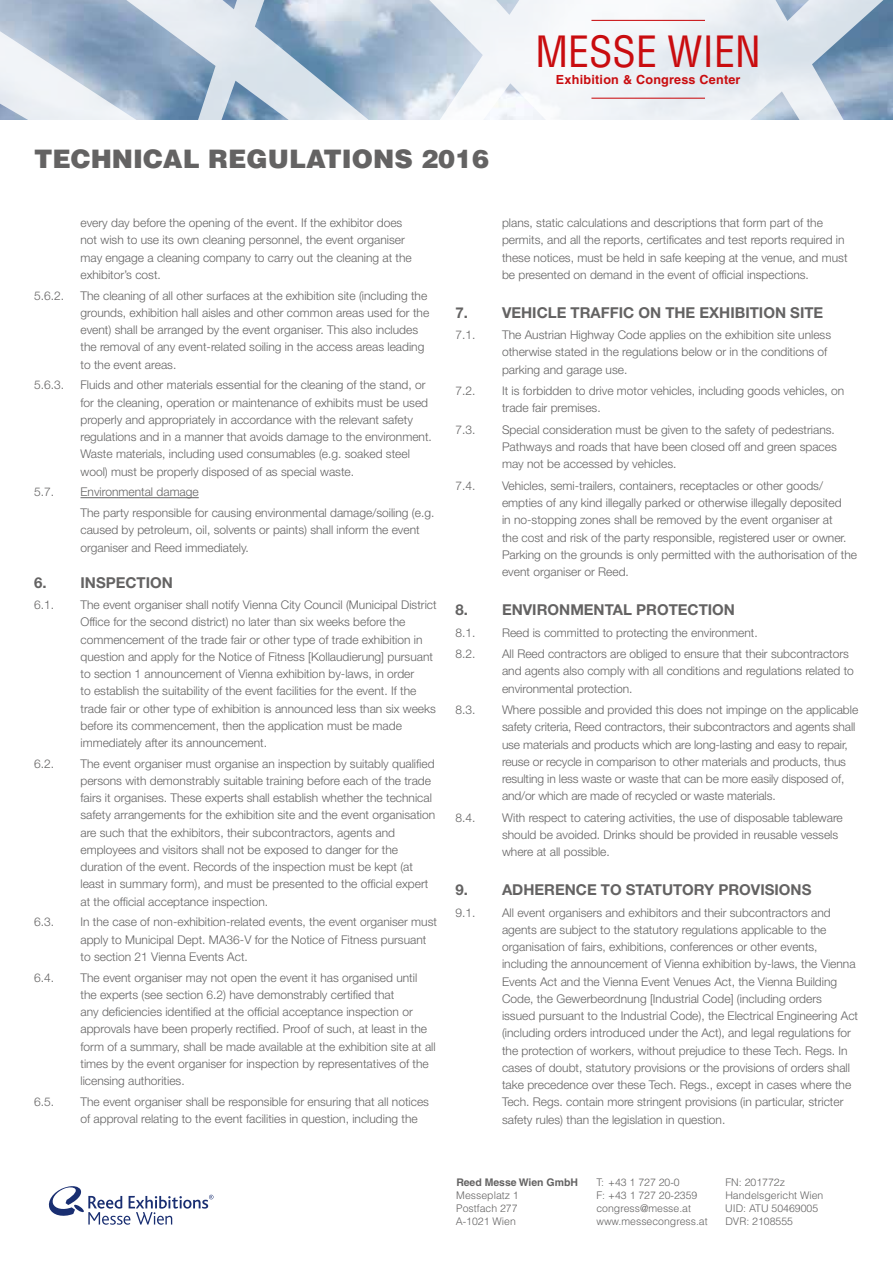
<style>
.page{position:relative;width:893px;height:1263px;background:#fff}
.page>*{position:absolute;margin:0;border:0;box-sizing:border-box;transform-origin:0 0}
.t1{font:condensed 42px "Helvetica LT Std";color:#c90c0f}
.t2{font:900 25.5px "Helvetica LT Std";color:#646363}
.t3{font:700 15px "Helvetica Neue LT Std";color:#646363}
.t4{font:700 12.6px "Helvetica LT Std";letter-spacing:.02em;color:#c90c0f}
.t5{font:300 12px/17.2px "Helvetica Neue LT Std";color:#646363}
.t6{font:300 10.5px/12.8px "Helvetica LT Std";color:#646363}
.t7{font:700 10.5px "Helvetica LT Std";color:#646363}
</style>
<div class="page">
<svg style="left:48px;top:1186px;width:165px;height:39px"></svg>
<svg style="left:0;top:0;width:893px;height:119px"></svg>
<hr style="left:591px;top:20px;width:114px;height:1px;background:#c90c0f">
<hr style="left:591px;top:98px;width:114px;height:1px;background:#c90c0f">
<hr style="left:81px;top:497px;width:118px;height:1px;background:#646363">
<h2 class="t2" style="left:34px;top:142px;width:457px">TECHNICAL REGULATIONS 2016</h2>
<h1 class="t1" style="left:536px;top:25px;width:227px">MESSE WIEN</h1>
<p class="t4" style="left:556px;top:72px;width:186px">Exhibition &amp; Congress Center</p>
<p class="t5" style="left:81px;top:214px;width:333px">every day before the opening of the event. If the exhibitor does not wish to use its own cleaning personnel, the event organiser may engage a cleaning company to carry out the cleaning at the exhibitor’s cost.</p>
<p class="t5" style="left:34px;top:287px;width:32px">5.6.2.</p>
<p class="t5" style="left:81px;top:287px;width:350px">The cleaning of all other surfaces at the exhibition site (including the grounds, exhibition hall aisles and other common areas used for the event) shall be arranged by the event organiser. This also includes the removal of any event-related soiling in the access areas leading to the event areas.</p>
<p class="t5" style="left:34px;top:376px;width:32px">5.6.3.</p>
<p class="t5" style="left:81px;top:376px;width:353px">Fluids and other materials essential for the cleaning of the stand, or for the cleaning, operation or maintenance of exhibits must be used properly and appropriately in accordance with the relevant safety regulations and in a manner that avoids damage to the environment.<br>Waste materials, including used consumables (e.g. soaked steel wool) must be properly disposed of as special waste.</p>
<p class="t5" style="left:34px;top:483px;width:22px">5.7.</p>
<p class="t5" style="left:81px;top:481px;width:355px;line-height:20.7px">Environmental damage<br>The party responsible for causing environmental damage/soiling (e.g.</p>
<p class="t5" style="left:81px;top:521px;width:341px">caused by petroleum, oil, solvents or paints) shall inform the event organiser and Reed immediately.</p>
<p class="t3" style="left:34px;top:574px;width:140px">6. INSPECTION</p>
<p class="t5" style="left:34px;top:596px;width:22px">6.1.</p>
<p class="t5" style="left:81px;top:596px;width:358px">The event organiser shall notify Vienna City Council (Municipal District Office for the second district) no later than six weeks before the commencement of the trade fair or other type of trade exhibition in question and apply for the Notice of Fitness [Kollaudierung] pursuant to section 1 announcement of Vienna exhibition by-laws, in order<br>to establish the suitability of the event facilities for the event. If the trade fair or other type of exhibition is announced less than six weeks before its commencement, then the application must be made immediately after its announcement.</p>
<p class="t5" style="left:34px;top:755px;width:22px">6.2.</p>
<p class="t5" style="left:81px;top:755px;width:356px">The event organiser must organise an inspection by suitably qualified persons with demonstrably suitable training before each of the trade fairs it organises. These experts shall establish whether the technical safety arrangements for the exhibition site and the event organisation are such that the exhibitors, their subcontractors, agents and employees and visitors shall not be exposed to danger for the duration of the event. Records of the inspection must be kept (at least in summary form), and must be presented to the official expert at the official acceptance inspection.</p>
<p class="t5" style="left:34px;top:913px;width:22px">6.3.</p>
<p class="t5" style="left:81px;top:913px;width:358px">In the case of non-exhibition-related events, the event organiser must apply to Municipal Dept. MA36-V for the Notice of Fitness pursuant to section 21 Vienna Events Act.</p>
<p class="t5" style="left:34px;top:968px;width:22px">6.4.</p>
<p class="t5" style="left:81px;top:968px;width:357px">The event organiser may not open the event it has organised until the experts (see section 6.2) have demonstrably certified that<br>any deficiencies identified at the official acceptance inspection or approvals have been properly rectified. Proof of such, at least in the form of a summary, shall be made available at the exhibition site at all times by the event organiser for inspection by representatives of the licensing authorities.</p>
<p class="t5" style="left:34px;top:1093px;width:22px">6.5.</p>
<p class="t5" style="left:81px;top:1093px;width:350px">The event organiser shall be responsible for ensuring that all notices of approval relating to the event facilities in question, including the</p>
<p class="t5" style="left:502px;top:214px;width:347px">plans, static calculations and descriptions that form part of the permits, and all the reports, certificates and test reports required in these notices, must be held in safe keeping at the venue, and must be presented on demand in the event of official inspections.</p>
<p class="t3" style="left:455px;top:303px;width:369px">7. VEHICLE TRAFFIC ON THE EXHIBITION SITE</p>
<p class="t5" style="left:455px;top:326px;width:22px">7.1.</p>
<p class="t5" style="left:502px;top:326px;width:331px">The Austrian Highway Code applies on the exhibition site unless otherwise stated in the regulations below or in the conditions of parking and garage use.</p>
<p class="t5" style="left:455px;top:382px;width:22px">7.2.</p>
<p class="t5" style="left:502px;top:382px;width:344px">It is forbidden to drive motor vehicles, including goods vehicles, on trade fair premises.</p>
<p class="t5" style="left:455px;top:421px;width:22px">7.3.</p>
<p class="t5" style="left:502px;top:421px;width:336px">Special consideration must be given to the safety of pedestrians.<br>Pathways and roads that have been closed off and green spaces may not be accessed by vehicles.</p>
<p class="t5" style="left:455px;top:477px;width:22px">7.4.</p>
<p class="t5" style="left:502px;top:477px;width:357px">Vehicles, semi-trailers, containers, receptacles or other goods/ empties of any kind illegally parked or otherwise illegally deposited<br>in no-stopping zones shall be removed by the event organiser at<br>the cost and risk of the party responsible, registered user or owner.<br>Parking on the grounds is only permitted with the authorisation of the event organiser or Reed.</p>
<p class="t3" style="left:455px;top:600px;width:281px">8. ENVIRONMENTAL PROTECTION</p>
<p class="t5" style="left:455px;top:623px;width:22px">8.1.</p>
<p class="t5" style="left:502px;top:623px;width:257px">Reed is committed to protecting the environment.</p>
<p class="t5" style="left:455px;top:645px;width:22px">8.2.</p>
<p class="t5" style="left:502px;top:645px;width:353px">All Reed contractors are obliged to ensure that their subcontractors and agents also comply with all conditions and regulations related to environmental protection.</p>
<p class="t5" style="left:455px;top:701px;width:22px">8.3.</p>
<p class="t5" style="left:502px;top:701px;width:358px">Where possible and provided this does not impinge on the applicable safety criteria, Reed contractors, their subcontractors and agents shall use materials and products which are long-lasting and easy to repair, reuse or recycle in comparison to other materials and products, thus resulting in less waste or waste that can be more easily disposed of, and/or which are made of recycled or waste materials.</p>
<p class="t5" style="left:455px;top:809px;width:22px">8.4.</p>
<p class="t5" style="left:502px;top:809px;width:342px">With respect to catering activities, the use of disposable tableware should be avoided. Drinks should be provided in reusable vessels where at all possible.</p>
<p class="t3" style="left:455px;top:880px;width:357px">9. ADHERENCE TO STATUTORY PROVISIONS</p>
<p class="t5" style="left:455px;top:903px;width:22px">9.1.</p>
<p class="t5" style="left:502px;top:903px;width:358px">All event organisers and exhibitors and their subcontractors and agents are subject to the statutory regulations applicable to the organisation of fairs, exhibitions, conferences or other events, including the announcement of Vienna exhibition by-laws, the Vienna Events Act and the Vienna Event Venues Act, the Vienna Building Code, the Gewerbeordnung [Industrial Code] (including orders issued pursuant to the Industrial Code), the Electrical Engineering Act (including orders introduced under the Act), and legal regulations for the protection of workers, without prejudice to these Tech. Regs. In cases of doubt, statutory provisions or the provisions of orders shall take precedence over these Tech. Regs., except in cases where the Tech. Regs. contain more stringent provisions (in particular, stricter safety rules) than the legislation in question.</p>
<p class="t7" style="left:456px;top:1176px;width:123px">Reed Messe Wien GmbH</p>
<p class="t6" style="left:456px;top:1189px;width:64px;text-align:justify">Messeplatz 1<br>Postfach 277<br>A-1021 Wien</p>
<p class="t6" style="left:596px;top:1176px;width:113px">T: +43 1 727 20-0<br>F: +43 1 727 20-2359 congress@messe.at www.messecongress.at</p>
<p class="t6" style="left:725px;top:1176px;width:100px">FN: 201772z<br>Handelsgericht Wien<br>UID: ATU 50469005<br>DVR: 2108555</p>
</div>
